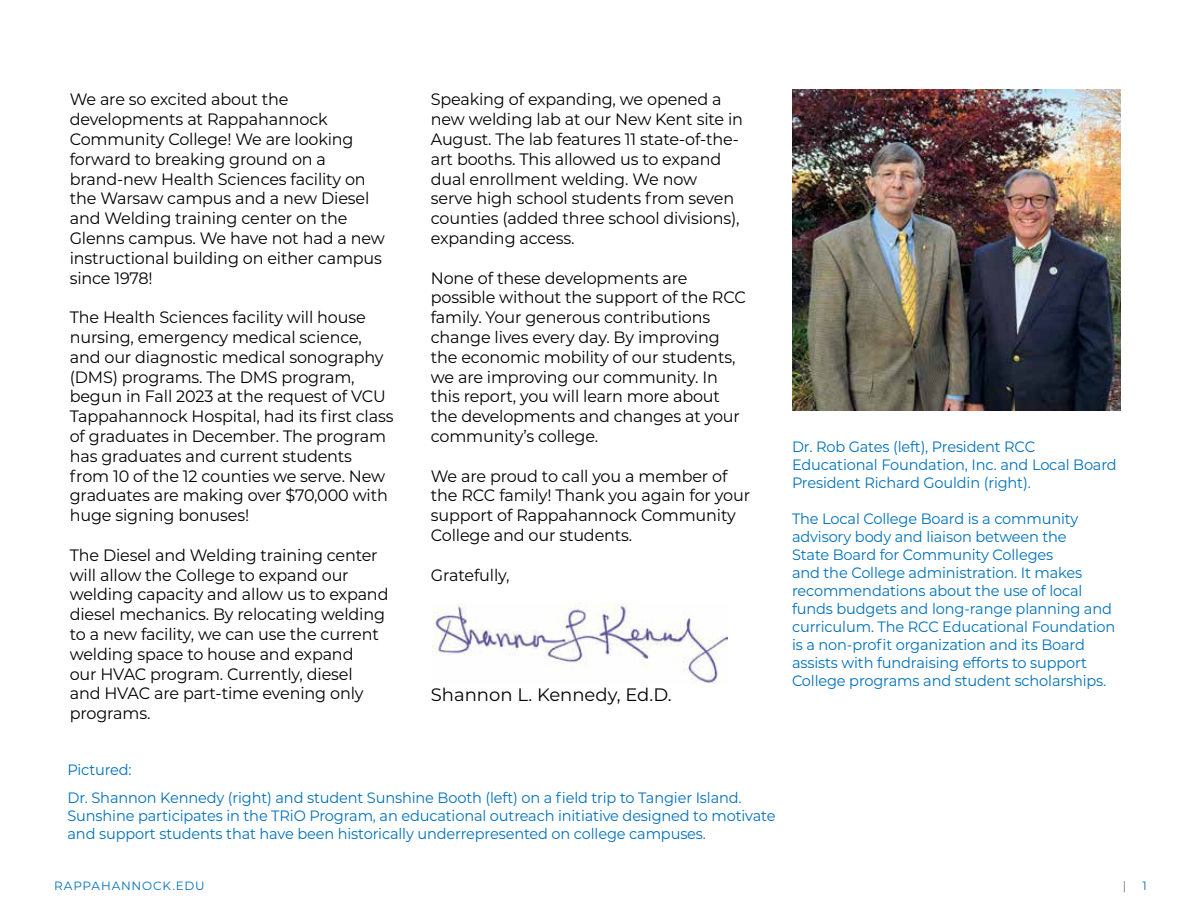
<style>
.page{position:relative;width:1188px;height:918px;background:#fff}
.page>*{position:absolute;margin:0;border:0;box-sizing:border-box;transform-origin:0 0}
.t1{font:18px "Montserrat";color:#000}
.t2{font:16.5px/19.8px "Montserrat";letter-spacing:-.01em;color:#000}
.t3{font:15px/18px "Montserrat";letter-spacing:-.01em;color:#0071b9}
.t4{font:12px "Montserrat";letter-spacing:.07em;color:#0071b9}
.t5{font:12px "Montserrat";color:#6d6e71}
</style>
<div class="page">
<img style="left:432px;top:604px;width:296px;height:79px">
<img style="left:792px;top:90px;width:328px;height:321px">
<p class="t2" style="left:70px;top:89px;width:317px">We are so excited about the developments at Rappahannock<br>Community College! We are looking forward to breaking ground on a brand-new Health Sciences facility on the Warsaw campus and a new Diesel and Welding training center on the<br>Glenns campus. We have not had a new instructional building on either campus since 1978!</p>
<p class="t2" style="left:70px;top:307px;width:325px">The Health Sciences facility will house nursing, emergency medical science, and our diagnostic medical sonography (DMS) programs. The DMS program, begun in Fall 2023 at the request of VCU Tappahannock Hospital, had its first class of graduates in December. The program has graduates and current students from 10 of the 12 counties we serve. New graduates are making over $70,000 with huge signing bonuses!</p>
<p class="t2" style="left:70px;top:545px;width:320px">The Diesel and Welding training center will allow the College to expand our welding capacity and allow us to expand diesel mechanics. By relocating welding to a new facility, we can use the current welding space to house and expand<br>our HVAC program. Currently, diesel<br>and HVAC are part-time evening only programs.</p>
<p class="t2" style="left:431px;top:89px;width:314px">Speaking of expanding, we opened a new welding lab at our New Kent site in August. The lab features 11 state-of-the&shy;art booths. This allowed us to expand dual enrollment welding. We now<br>serve high school students from seven counties (added three school divisions), expanding access.</p>
<p class="t2" style="left:431px;top:267px;width:317px">None of these developments are possible without the support of the RCC family. Your generous contributions change lives every day. By improving the economic mobility of our students, we are improving our community. In this report, you will learn more about the developments and changes at your community’s college.</p>
<p class="t2" style="left:431px;top:465px;width:321px">We are proud to call you a member of the RCC family! Thank you again for your support of Rappahannock Community College and our students.</p>
<p class="t2" style="left:431px;top:564px;width:80px">Gratefully,</p>
<p class="t1" style="left:431px;top:683px;width:242px">Shannon L. Kennedy, Ed.D.</p>
<p class="t3" style="left:68px;top:755px;width:676px;line-height:28.5px">Pictured:<br>Dr. Shannon Kennedy (right) and student Sunshine Booth (left) on a field trip to Tangier Island.</p>
<p class="t3" style="left:68px;top:806px;width:709px">Sunshine participates in the TRiO Program, an educational outreach initiative designed to motivate and support students that have been historically underrepresented on college campuses.</p>
<p class="t3" style="left:792px;top:437px;width:326px">Dr. Rob Gates (left), President RCC<br>Educational Foundation, Inc. and Local Board<br>President Richard Gouldin (right).</p>
<p class="t3" style="left:792px;top:509px;width:325px">The Local College Board is a community advisory body and liaison between the<br>State Board for Community Colleges<br>and the College administration. It makes recommendations about the use of local funds budgets and long-range planning and curriculum. The RCC Educational Foundation is a non-profit organization and its Board assists with fundraising efforts to support College programs and student scholarships.</p>
<p class="t4" style="left:54px;top:877px;width:152px">RAPPAHANNOCK.EDU</p>
<p class="t5" style="left:1123px;top:877px;width:5px">|</p>
<p class="t4" style="left:1143px;top:877px;width:6px">1</p>
</div>
